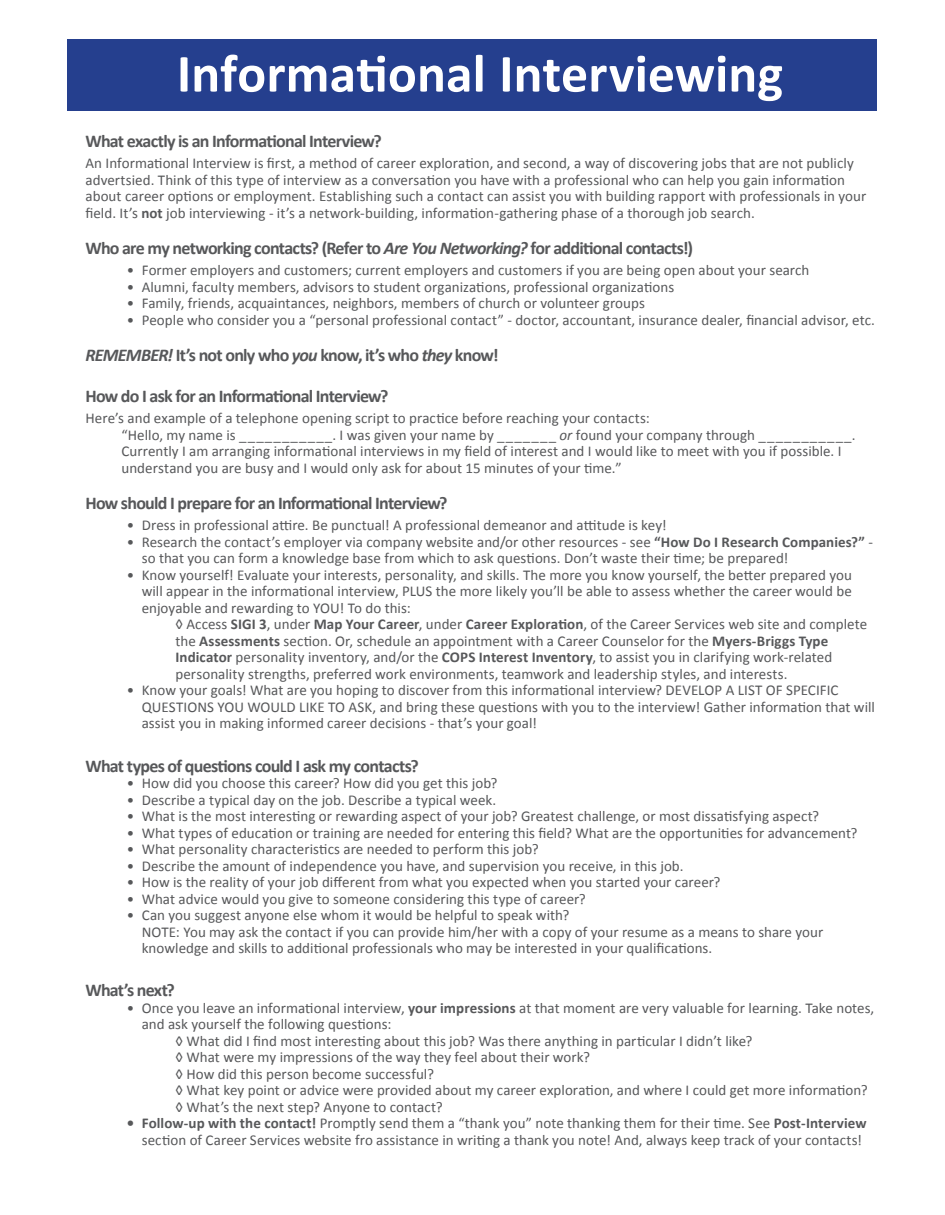
<style>
.page{position:relative;width:945px;height:1215px;background:#fff}
.page>*{position:absolute;margin:0;border:0;box-sizing:border-box;transform-origin:0 0}
.Page_Header{font:700 54px "Calibri";color:#fff}
.Topics{font:700 18px "Calibri";letter-spacing:-.04em;color:#57585a}
.Paragraph{font:700 18px "Calibri";letter-spacing:-.04em;color:#57585a}
.Paragraph-2{font:15px/16.5px "Calibri";color:#57585a}
.s1{font-weight:700}
.s2{font-style:italic}
</style>
<div class="page">
<div style="left:68px;top:39px;width:810px;height:72px;background:#253f8e"></div>
<p class="Page_Header" style="left:177px;top:39px;width:608px">Informational Interviewing</p>
<p class="Topics" style="left:86px;top:130px;width:298px">What exactly is an Informational Interview?</p>
<p class="Paragraph-2" style="left:86px;top:155px;width:782px">An Informational Interview is first, a method of career exploration, and second, a way of discovering jobs that are not publicly advertsied. Think of this type of interview as a conversation you have with a professional who can help you gain information about career options or employment. Establishing such a contact can assist you with building rapport with professionals in your field. It’s <span class="s1">not</span> job interviewing - it’s a network-building, information-gathering phase of a thorough job search.</p>
<p class="Topics" style="left:86px;top:237px;width:609px">Who are my networking contacts? (Refer to <span class="s2">Are You Networking?</span> for additional contacts!)</p>
<p class="Paragraph-2" style="left:127px;top:262px;width:684px">• Former employers and customers; current employers and customers if you are being open about your search</p>
<p class="Paragraph-2" style="left:127px;top:278px;width:549px">• Alumni, faculty members, advisors to student organizations, professional organizations</p>
<p class="Paragraph-2" style="left:127px;top:295px;width:520px">• Family, friends, acquaintances, neighbors, members of church or volunteer groups</p>
<p class="Paragraph-2" style="left:127px;top:311px;width:750px">• People who consider you a “personal professional contact” - doctor, accountant, insurance dealer, financial advisor, etc.</p>
<p class="Topics" style="left:86px;top:344px;width:415px"><span class="s2">REMEMBER!</span> It’s not only who <span class="s2">you</span> know, it’s who <span class="s2">they</span> know!</p>
<p class="Topics" style="left:86px;top:385px;width:304px">How do I ask for an Informational Interview?</p>
<p class="Paragraph-2" style="left:86px;top:410px;width:566px">Here’s and example of a telephone opening script to practice before reaching your contacts:</p>
<p class="Paragraph-2" style="left:122px;top:427px;width:736px">“Hello, my name is ___________. I was given your name by _______ <span class="s2">or</span> found your company through ___________.<br>Currently I am arranging informational interviews in my field of interest and I would like to meet with you if possible. I understand you are busy and I would only ask for about 15 minutes of your time.”</p>
<p class="Topics" style="left:86px;top:492px;width:364px">How should I prepare for an Informational Interview?</p>
<p class="Paragraph-2" style="left:127px;top:517px;width:541px">• Dress in professional attire. Be punctual! A professional demeanor and attitude is key!</p>
<p class="Paragraph-2" style="left:142px;top:534px;width:733px;text-indent:-15px">• Research the contact’s employer via company website and/or other resources - see <span class="s1">“How Do I Research Companies?”</span> - so that you can form a knowledge base from which to ask questions. Don’t waste their time; be prepared!</p>
<p class="Paragraph-2" style="left:127px;top:567px;width:727px">• Know yourself! Evaluate your interests, personality, and skills. The more you know yourself, the better prepared you</p>
<p class="Paragraph-2" style="left:142px;top:583px;width:712px">will appear in the informational interview, PLUS the more likely you’ll be able to assess whether the career would be</p>
<p class="Paragraph-2" style="left:142px;top:600px;width:270px">enjoyable and rewarding to YOU! To do this:</p>
<p class="Paragraph-2" style="left:176px;top:616px;width:693px">◊ Access <span class="s1">SIGI 3</span>, under <span class="s1">Map Your Career</span>, under <span class="s1">Career Exploration</span>, of the Career Services web site and complete</p>
<p class="Paragraph-2" style="left:176px;top:633px;width:654px">the <span class="s1">Assessments</span> section. Or, schedule an appointment with a Career Counselor for the <span class="s1">Myers-Briggs Type</span></p>
<p class="Paragraph-2" style="left:176px;top:649px;width:658px"><span class="s1">Indicator</span> personality inventory, and/or the <span class="s1">COPS Interest Inventory</span>, to assist you in clarifying work-related</p>
<p class="Paragraph-2" style="left:176px;top:666px;width:614px">personality strengths, preferred work environments, teamwork and leadership styles, and interests.</p>
<p class="Paragraph-2" style="left:142px;top:682px;width:735px;text-indent:-15px">• Know your goals! What are you hoping to discover from this informational interview? DEVELOP A LIST OF SPECIFIC<br>QUESTIONS YOU WOULD LIKE TO ASK, and bring these questions with you to the interview! Gather information that will assist you in making informed career decisions - that’s your goal!</p>
<p class="Paragraph" style="left:86px;top:754px;width:335px">What types of questions could I ask my contacts?</p>
<p class="Paragraph-2" style="left:127px;top:775px;width:372px">• How did you choose this career? How did you get this job?</p>
<p class="Paragraph-2" style="left:127px;top:791px;width:371px">• Describe a typical day on the job. Describe a typical week.</p>
<p class="Paragraph-2" style="left:127px;top:808px;width:694px">• What is the most interesting or rewarding aspect of your job? Greatest challenge, or most dissatisfying aspect?</p>
<p class="Paragraph-2" style="left:127px;top:824px;width:732px">• What types of education or training are needed for entering this field? What are the opportunities for advancement?</p>
<p class="Paragraph-2" style="left:127px;top:841px;width:413px">• What personality characteristics are needed to perform this job?</p>
<p class="Paragraph-2" style="left:127px;top:857px;width:558px">• Describe the amount of independence you have, and supervision you receive, in this job.</p>
<p class="Paragraph-2" style="left:127px;top:874px;width:595px">• How is the reality of your job different from what you expected when you started your career?</p>
<p class="Paragraph-2" style="left:127px;top:890px;width:460px">• What advice would you give to someone considering this type of career?</p>
<p class="Paragraph-2" style="left:142px;top:907px;width:683px;text-indent:-15px">• Can you suggest anyone else whom it would be helpful to speak with?<br>NOTE: You may ask the contact if you can provide him/her with a copy of your resume as a means to share your knowledge and skills to additional professionals who may be interested in your qualifications.</p>
<p class="Paragraph" style="left:86px;top:979px;width:91px">What’s next?</p>
<p class="Paragraph-2" style="left:127px;top:1000px;width:749px">• Once you leave an informational interview, <span class="s1">your impressions</span> at that moment are very valuable for learning. Take notes,</p>
<p class="Paragraph-2" style="left:142px;top:1016px;width:251px">and ask yourself the following questions:</p>
<p class="Paragraph-2" style="left:176px;top:1033px;width:579px">◊ What did I find most interesting about this job? Was there anything in particular I didn’t like?</p>
<p class="Paragraph-2" style="left:176px;top:1049px;width:416px">◊ What were my impressions of the way they feel about their work?</p>
<p class="Paragraph-2" style="left:176px;top:1066px;width:260px">◊ How did this person become successful?</p>
<p class="Paragraph-2" style="left:176px;top:1082px;width:694px">◊ What key point or advice were provided about my career exploration, and where I could get more information?</p>
<p class="Paragraph-2" style="left:176px;top:1099px;width:269px">◊ What’s the next step? Anyone to contact?</p>
<p class="Paragraph-2" style="left:127px;top:1115px;width:741px;text-align:right"><span class="s1">• Follow-up with the contact!</span> Promptly send them a “thank you” note thanking them for their time. See <span class="s1">Post-Interview </span>section of Career Services website fro assistance in writing a thank you note! And, always keep track of your contacts!</p>
</div>
